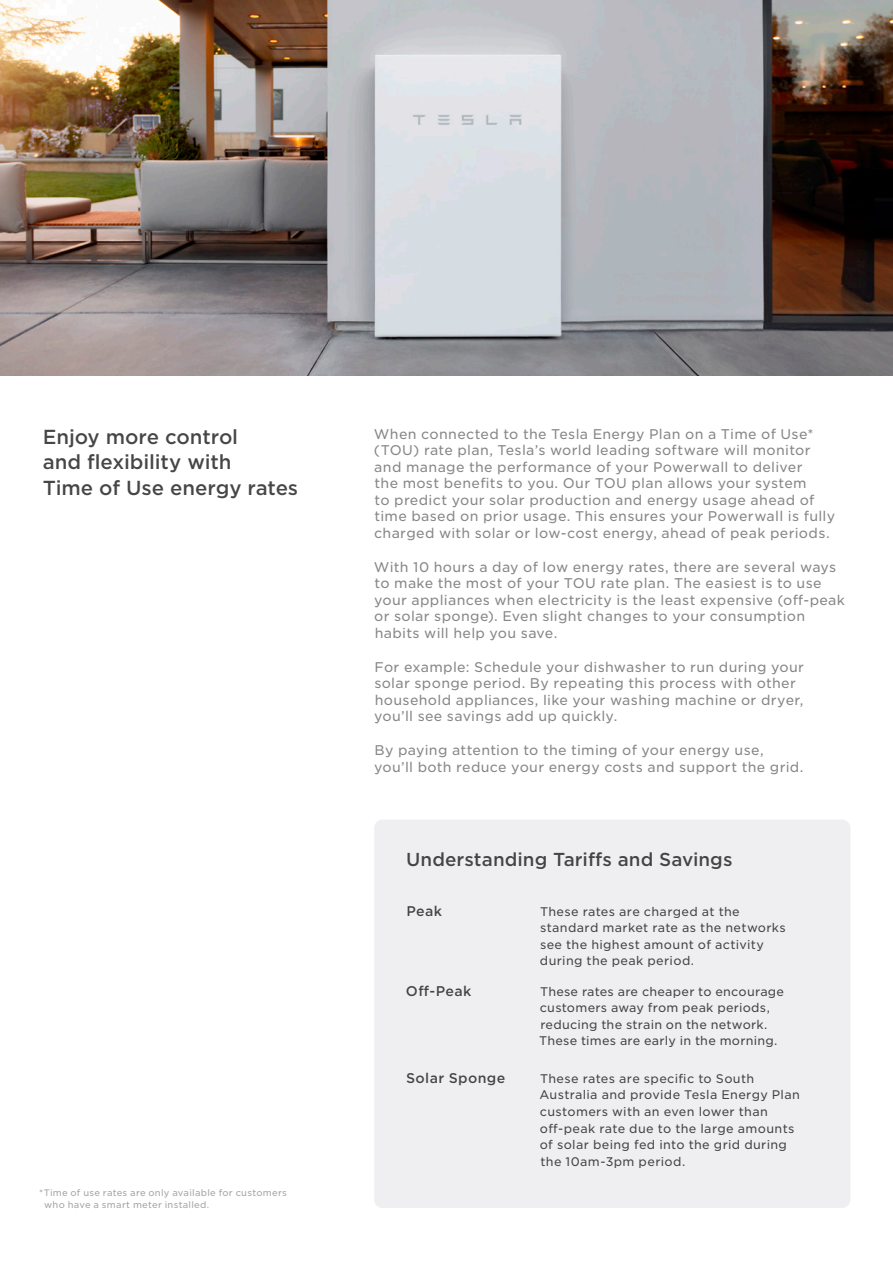
<style>
.page{position:relative;width:893px;height:1263px;background:#fff}
.page>*{position:absolute;margin:0;border:0;box-sizing:border-box;transform-origin:0 0}
.t1{font:500 19.5px/25.5px "Gotham S Sm";letter-spacing:-.01em;color:#464646}
.Subhead{font:500 18px "Gotham S Sm";color:#444}
.Copy{font:13.5px/16.5px "Gotham S Sm";letter-spacing:.025em;color:#868686}
.Copy-2{font:500 13.5px "Gotham S Sm";letter-spacing:.025em;color:#444}
.Subhead-2{font:500 13.5px "Gotham S Sm";color:#444}
.Copy-3{font:12px/16.5px "Gotham S Sm";letter-spacing:.02em;color:#444}
.Subhead-3{font:12px/16.5px "Gotham S Sm";letter-spacing:.03em;color:#444}
.Copy-4{font:9px/11.2px "Gotham S Sm";letter-spacing:.03em;color:#a3a3a3}
</style>
<div class="page">
<img style="left:0;top:0;width:893px;height:376px">
<div style="left:374px;top:819px;width:476px;height:389px;background:#efeff2;border-radius:9px"></div>
<p class="t1" style="left:43px;top:424px;width:257px">Enjoy more control<br>and flexibility with<br>Time of Use energy rates</p>
<p class="Copy" style="left:374px;top:425px;width:463px">When connected to the Tesla Energy Plan on a Time of Use* (TOU) rate plan, Tesla’s world leading software will monitor and manage the performance of your Powerwall to deliver<br>the most benefits to you. Our TOU plan allows your system<br>to predict your solar production and energy usage ahead of time based on prior usage. This ensures your Powerwall is fully charged with solar or low-cost energy, ahead of peak periods.</p>
<p class="Copy" style="left:374px;top:558px;width:473px">With 10 hours a day of low energy rates, there are several ways to make the most of your TOU rate plan. The easiest is to use your appliances when electricity is the least expensive (off-peak or solar sponge). Even slight changes to your consumption habits will help you save.</p>
<p class="Copy" style="left:374px;top:658px;width:432px">For example: Schedule your dishwasher to run during your solar sponge period. By repeating this process with other household appliances, like your washing machine or dryer, you’ll see savings add up quickly.</p>
<p class="Copy" style="left:374px;top:742px;width:431px">By paying attention to the timing of your energy use, you’ll both reduce your energy costs and support the grid.</p>
<p class="Copy-4" style="left:44px;top:1187px;width:244px;text-indent:-5px">*Time of use rates are only available for customers who have a smart meter installed.</p>
<p class="Subhead" style="left:406px;top:847px;width:328px">Understanding Tariffs and Savings</p>
<p class="Subhead-2" style="left:407px;top:901px;width:37px">Peak</p>
<p class="Subhead-3" style="left:540px;top:903px;width:248px">These rates are charged at the standard market rate as the networks see the highest amount of activity during the peak period.</p>
<p class="Copy-2" style="left:406px;top:982px;width:67px">Off-Peak</p>
<p class="Copy-3" style="left:539px;top:983px;width:247px">These rates are cheaper to encourage customers away from peak periods, reducing the strain on the network.<br>These times are early in the morning.</p>
<p class="Copy-2" style="left:406px;top:1069px;width:101px">Solar Sponge</p>
<p class="Copy-3" style="left:539px;top:1070px;width:262px">These rates are specific to South Australia and provide Tesla Energy Plan customers with an even lower than off-peak rate due to the large amounts of solar being fed into the grid during the 10am-3pm period.</p>
</div>
